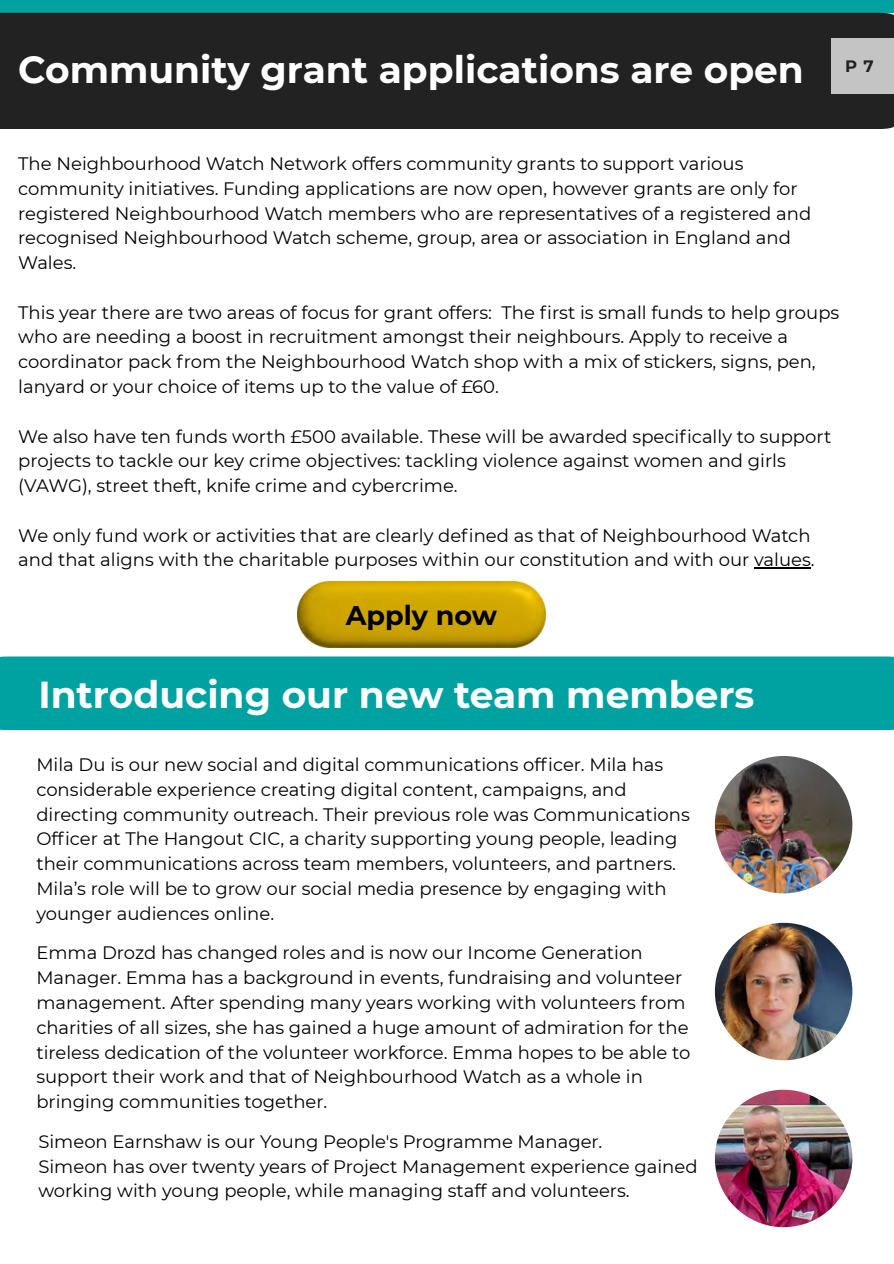
<style>
.page{position:relative;width:894px;height:1264px;background:#fff}
.page>*{position:absolute;margin:0;border:0;box-sizing:border-box;transform-origin:0 0}
.t1{font:700 37.5px "Montserrat";color:#fff}
.t2{font:700 37.5px "Montserrat";color:#feffff}
.t3{font:700 27px "Montserrat";color:#000}
.t4{font:18px/24.8px "Montserrat";color:#000}
.t5{font:700 16.5px "Montserrat";color:#222}
</style>
<div class="page">
<div style="left:0;top:0;width:893px;height:12px;background:#00a1a1"></div>
<div style="left:0;top:13px;width:893px;height:116px;background:#222"></div>
<div style="left:831px;top:38px;width:62px;height:56px;background:#c4c4c4"></div>
<div style="left:0;top:656px;width:893px;height:74px;background:#00a1a1"></div>
<img style="left:714px;top:756px;width:138px;height:137px">
<img style="left:714px;top:1089px;width:138px;height:138px">
<img style="left:714px;top:922px;width:138px;height:138px">
<img style="left:297px;top:581px;width:248px;height:66px">
<hr style="left:754px;top:567px;width:56px;height:1px;background:#000">
<h1 class="t1" style="left:18px;top:47px;width:786px">Community grant applications are open</h1>
<p class="t5" style="left:844px;top:56px;width:30px">P 7</p>
<p class="t4" style="left:18px;top:151px;width:794px">The Neighbourhood Watch Network offers community grants to support various community initiatives. Funding applications are now open, however grants are only for registered Neighbourhood Watch members who are representatives of a registered and recognised Neighbourhood Watch scheme, group, area or association in England and Wales.</p>
<p class="t4" style="left:18px;top:300px;width:822px">This year there are two areas of focus for grant offers: The first is small funds to help groups who are needing a boost in recruitment amongst their neighbours. Apply to receive a coordinator pack from the Neighbourhood Watch shop with a mix of stickers, signs, pen, lanyard or your choice of items up to the value of £60.</p>
<p class="t4" style="left:18px;top:423px;width:814px">We also have ten funds worth £500 available. These will be awarded specifically to support projects to tackle our key crime objectives: tackling violence against women and girls (VAWG), street theft, knife crime and cybercrime.</p>
<p class="t4" style="left:18px;top:523px;width:797px">We only fund work or activities that are clearly defined as that of Neighbourhood Watch and that aligns with the charitable purposes within our constitution and with our values.</p>
<h2 class="t3" style="left:345px;top:598px;width:153px">Apply now</h2>
<h1 class="t2" style="left:38px;top:672px;width:717px">Introducing our new team members</h1>
<p class="t4" style="left:36px;top:752px;width:654px">Mila Du is our new social and digital communications officer. Mila has considerable experience creating digital content, campaigns, and directing community outreach. Their previous role was Communications Officer at The Hangout CIC, a charity supporting young people, leading their communications across team members, volunteers, and partners.<br>Mila’s role will be to grow our social media presence by engaging with younger audiences online.</p>
<p class="t4" style="left:36px;top:940px;width:655px">Emma Drozd has changed roles and is now our Income Generation Manager. Emma has a background in events, fundraising and volunteer management. After spending many years working with volunteers from charities of all sizes, she has gained a huge amount of admiration for the tireless dedication of the volunteer workforce. Emma hopes to be able to support their work and that of Neighbourhood Watch as a whole in bringing communities together.</p>
<p class="t4" style="left:38px;top:1128px;width:660px">Simeon Earnshaw is our Young People's Programme Manager.<br>Simeon has over twenty years of Project Management experience gained working with young people, while managing staff and volunteers.</p>
</div>
